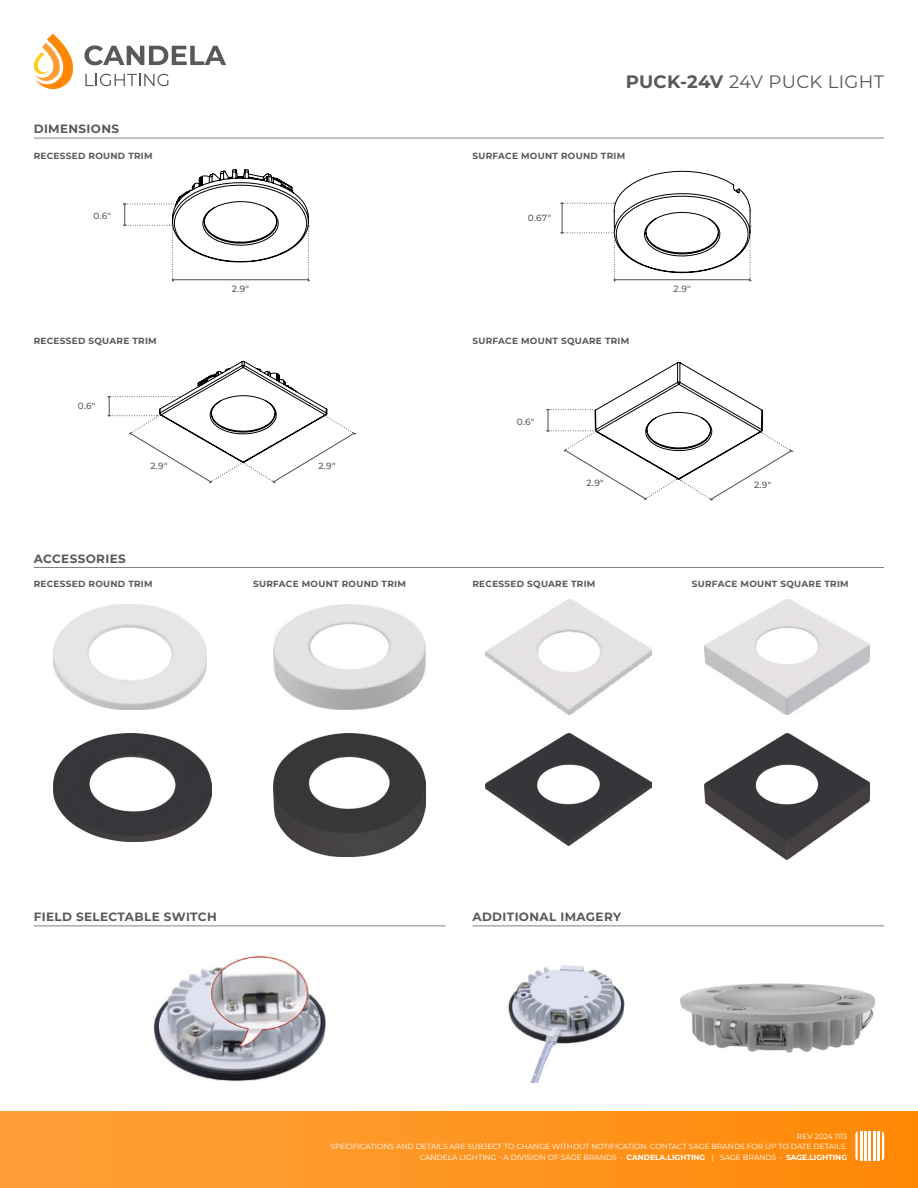
<style>
.page{position:relative;width:918px;height:1188px;background:#fff}
.page>*{position:absolute;margin:0;border:0;box-sizing:border-box;transform-origin:0 0}
.t1{font:18px "Montserrat";letter-spacing:.02em;color:#58595b}
.t2{font:700 12px "Montserrat";letter-spacing:.03em;color:#58595b}
.t3{font:500 9px "Montserrat";color:#58595b}
.t4{font:700 8.85px "Montserrat";letter-spacing:.03em;color:#58595b}
.t5{font:7.5px/10.5px "Montserrat";color:#fff;text-align:right}
.s1{font-weight:700}
</style>
<div class="page">
<svg style="left:33px;top:34px;width:193px;height:55px"></svg>
<div style="left:0;top:1111px;width:918px;height:77px;background:linear-gradient(to right,#ffa139,#ff8a09)"></div>
<hr style="left:864px;top:1131px;width:3px;height:29px;background:#fff">
<hr style="left:873px;top:1131px;width:2px;height:29px;background:#fff">
<hr style="left:860px;top:1131px;width:2px;height:29px;background:#fff">
<hr style="left:869px;top:1131px;width:2px;height:29px;background:#fff">
<svg style="left:882px;top:1131px;width:2px;height:29px"></svg>
<hr style="left:878px;top:1131px;width:2px;height:29px;background:#fff">
<svg style="left:855px;top:1131px;width:3px;height:29px"></svg>
<hr style="left:34px;top:138px;width:850px;height:1px;background:#878181">
<hr style="left:34px;top:567px;width:850px;height:1px;background:#878181">
<hr style="left:34px;top:926px;width:412px;height:1px;background:#878181">
<hr style="left:472px;top:926px;width:412px;height:1px;background:#878181">
<img style="left:53px;top:604px;width:154px;height:106px">
<img style="left:273px;top:604px;width:153px;height:106px">
<img style="left:486px;top:599px;width:166px;height:115px">
<img style="left:704px;top:599px;width:166px;height:115px">
<img style="left:153px;top:955px;width:174px;height:127px">
<img style="left:508px;top:965px;width:117px;height:118px">
<img style="left:680px;top:984px;width:194px;height:69px">
<svg style="left:123px;top:169px;width:186px;height:112px"></svg>
<svg style="left:108px;top:361px;width:248px;height:123px"></svg>
<svg style="left:546px;top:362px;width:247px;height:139px"></svg>
<svg style="left:560px;top:170px;width:192px;height:111px"></svg>
<img style="left:704px;top:734px;width:166px;height:125px">
<img style="left:486px;top:734px;width:166px;height:112px">
<img style="left:274px;top:734px;width:152px;height:122px">
<img style="left:54px;top:734px;width:157px;height:108px">
<h2 class="t2" style="left:34px;top:120px;width:87px">DIMENSIONS</h2>
<p class="t4" style="left:34px;top:150px;width:120px">RECESSED ROUND TRIM</p>
<p class="t3" style="left:93px;top:209px;width:19px">0.6"</p>
<p class="t4" style="left:34px;top:335px;width:125px">RECESSED SQUARE TRIM</p>
<p class="t3" style="left:78px;top:400px;width:19px">0.6"</p>
<p class="t3" style="left:232px;top:282px;width:19px">2.9"</p>
<p class="t3" style="left:150px;top:459px;width:19px">2.9"</p>
<p class="t3" style="left:318px;top:459px;width:19px">2.9"</p>
<h2 class="t2" style="left:34px;top:550px;width:94px">ACCESSORIES</h2>
<p class="t4" style="left:34px;top:577px;width:120px">RECESSED ROUND TRIM</p>
<p class="t4" style="left:253px;top:577px;width:154px">SURFACE MOUNT ROUND TRIM</p>
<h1 class="t1" style="left:626px;top:69px;width:260px"><span class="s1">PUCK-24V</span> 24V PUCK LIGHT</h1>
<p class="t4" style="left:473px;top:150px;width:154px">SURFACE MOUNT ROUND TRIM</p>
<p class="t3" style="left:528px;top:212px;width:25px">0.67"</p>
<p class="t4" style="left:473px;top:335px;width:158px">SURFACE MOUNT SQUARE TRIM</p>
<p class="t3" style="left:517px;top:415px;width:19px">0.6"</p>
<p class="t3" style="left:674px;top:282px;width:19px">2.9"</p>
<p class="t3" style="left:587px;top:477px;width:19px">2.9"</p>
<p class="t3" style="left:754px;top:478px;width:19px">2.9"</p>
<p class="t4" style="left:473px;top:577px;width:125px">RECESSED SQUARE TRIM</p>
<p class="t4" style="left:692px;top:577px;width:158px">SURFACE MOUNT SQUARE TRIM</p>
<h2 class="t2" style="left:34px;top:908px;width:185px">FIELD SELECTABLE SWITCH</h2>
<h2 class="t2" style="left:473px;top:908px;width:150px">ADDITIONAL IMAGERY</h2>
<p class="t5" style="left:331px;top:1131px;width:518px">REV 2024 1113<br>SPECIFICATIONS AND DETAILS ARE SUBJECT TO CHANGE WITHOUT NOTIFICATION. CONTACT SAGE BRANDS FOR UP TO DATE DETAILS.<br>CANDELA LIGHTING - A DIVISION OF SAGE BRANDS • <span class="s1">CANDELA.LIGHTING</span> | SAGE BRANDS • <span class="s1">SAGE.LIGHTING</span></p>
</div>
